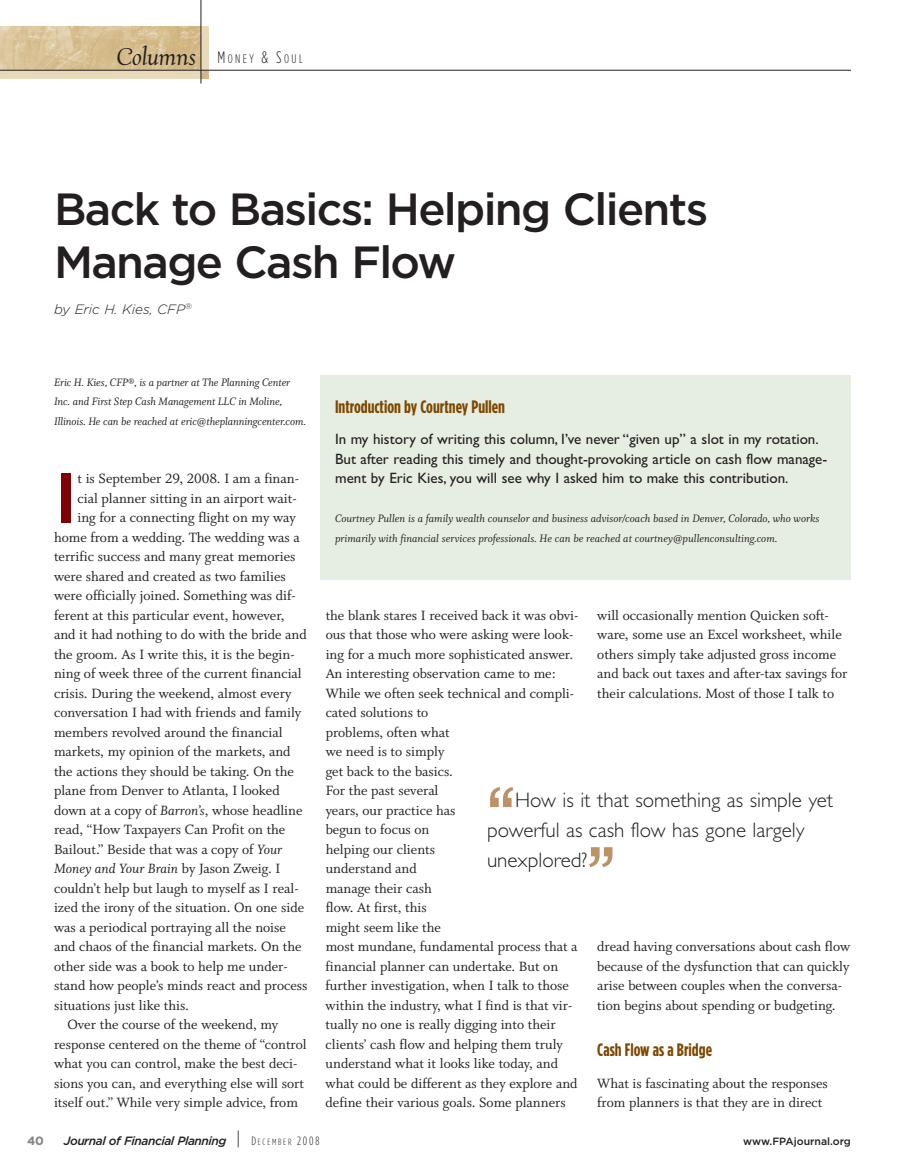
<style>
.page{position:relative;width:905px;height:1175px;background:#fff}
.page>*{position:absolute;margin:0;border:0;box-sizing:border-box;transform-origin:0 0}
.t1{font:500 75px "Gotham Condensed";color:#bb9367}
.t2{font:500 70.5px "Gotham";color:#800304;scale:1.1 1}
.t3{font:500 45px/52.5px "Gotham";letter-spacing:-.035em;color:#231f20}
.t4{font:italic 23.25px "Village";color:#231f20}
.t5{font:300 21px/30px "Gill Sans";color:#231f20}
.t6{font:700 18px "Gotham Condensed";color:#7d4800}
.t7{font:15px/19.5px "Whitman Roman LF";color:#231f20}
.t8{font:15px/19.5px "Gill Sans";color:#231f20}
.t9{font:15px "Whitman Italic LF";color:#231f20}
.t10{font:italic 300 13.5px "Gotham";color:#231f20}
.t11{font:300 12.3px "Gotham Condensed";letter-spacing:.2em;color:#231f20}
.t12{font:12px/19.5px "Whitman Italic LF";color:#231f20}
.t13{font:italic 500 12px "Gotham";letter-spacing:-.035em;color:#231f20}
.t14{font:700 12px "Gotham";color:#808285}
.t15{font:500 10.5px "Gotham";color:#231f20}
.s1{font-size:16.5px}
.s2{font-family:"Whitman Italic LF"}
.s3{font-family:"Whitman Roman LF"}
.s4{font-weight:300;font-style:normal;font-size:18px}
.s5{font-family:"Gotham Condensed";font-weight:300;font-style:normal}
.s6{font-family:"Gotham Condensed";font-weight:300;font-style:normal;font-size:9px}
</style>
<div class="page">
<img style="left:0;top:26px;width:209px;height:52px">
<div style="left:0;top:70px;width:201px;height:8px;background:#e8d9bb"></div>
<div style="left:201px;top:26px;width:8px;height:44px;background:#e8d9bb"></div>
<hr style="left:201px;top:0;width:1px;height:84px;background:#231f20">
<hr style="left:0;top:70px;width:850px;height:1px;background:#231f20">
<div style="left:320px;top:375px;width:530px;height:205px;background:#e6ede1"></div>
<h3 class="t4" style="left:117px;top:44px;width:81px">Columns</h3>
<p class="t11" style="left:217px;top:52px;width:87px"><span class="s1">M</span>ONEY <span class="s1">&amp; S</span>OUL</p>
<h3 class="t3" style="left:54px;top:183px;width:655px">Back to Basics: Helping Clients<br>Manage Cash Flow</h3>
<p class="t10" style="left:54px;top:301px;width:139px">by Eric H. Kies, CFP<sup>®</sup></p>
<p class="t12" style="left:54px;top:372px;width:253px">Eric H. Kies, CFP®, is a partner at The Planning Center<br>Inc. and First Step Cash Management LLC in Moline,<br>Illinois. He can be reached at eric@theplanningcenter.com.</p>
<h2 class="t2" style="left:54px;top:456px;width:24px">I</h2>
<p class="t7" style="left:77px;top:468px;width:223px">t is September 29, 2008. I am a finan-</p>
<p class="t7" style="left:77px;top:488px;width:221px">cial planner sitting in an airport wait-</p>
<p class="t7" style="left:77px;top:507px;width:220px">ing for a connecting flight on my way</p>
<p class="t7" style="left:54px;top:527px;width:247px">home from a wedding. The wedding was a</p>
<p class="t7" style="left:54px;top:546px;width:243px">terrific success and many great memories</p>
<p class="t7" style="left:54px;top:566px;width:233px">were shared and created as two families</p>
<p class="t7" style="left:54px;top:585px;width:243px">were officially joined. Something was dif-</p>
<p class="t7" style="left:54px;top:605px;width:232px">ferent at this particular event, however,</p>
<p class="t7" style="left:54px;top:624px;width:254px">and it had nothing to do with the bride and</p>
<p class="t7" style="left:54px;top:644px;width:242px">the groom. As I write this, it is the begin-</p>
<p class="t7" style="left:54px;top:663px;width:249px">ning of week three of the current financial</p>
<p class="t7" style="left:54px;top:683px;width:239px">crisis. During the weekend, almost every</p>
<p class="t7" style="left:54px;top:702px;width:249px">conversation I had with friends and family</p>
<p class="t7" style="left:54px;top:722px;width:230px">members revolved around the financial</p>
<p class="t7" style="left:54px;top:741px;width:238px">markets, my opinion of the markets, and</p>
<p class="t7" style="left:54px;top:761px;width:241px">the actions they should be taking. On the</p>
<p class="t7" style="left:54px;top:780px;width:227px">plane from Denver to Atlanta, I looked</p>
<p class="t7" style="left:54px;top:800px;width:250px">down at a copy of <span class="s2">Barron’s</span>, whose headline</p>
<p class="t7" style="left:54px;top:819px;width:233px">read, “How Taxpayers Can Profit on the</p>
<p class="t7" style="left:54px;top:839px;width:230px">Bailout.” Beside that was a copy of <span class="s2">Your</span></p>
<p class="t9" style="left:54px;top:859px;width:228px">Money and Your Brain <span class="s3">by Jason Zweig. I</span></p>
<p class="t7" style="left:54px;top:878px;width:246px">couldn’t help but laugh to myself as I real-</p>
<p class="t7" style="left:54px;top:897px;width:252px">ized the irony of the situation. On one side</p>
<p class="t7" style="left:54px;top:917px;width:233px">was a periodical portraying all the noise</p>
<p class="t7" style="left:54px;top:936px;width:249px">and chaos of the financial markets. On the</p>
<p class="t7" style="left:54px;top:956px;width:235px">other side was a book to help me under-</p>
<p class="t7" style="left:54px;top:975px;width:255px">stand how people’s minds react and process</p>
<p class="t7" style="left:54px;top:995px;width:136px">situations just like this.</p>
<p class="t7" style="left:68px;top:1014px;width:212px">Over the course of the weekend, my</p>
<p class="t7" style="left:54px;top:1034px;width:254px">response centered on the theme of “control</p>
<p class="t7" style="left:54px;top:1053px;width:245px">what you can control, make the best deci-</p>
<p class="t7" style="left:54px;top:1073px;width:251px">sions you can, and everything else will sort</p>
<p class="t7" style="left:54px;top:1092px;width:245px">itself out.” While very simple advice, from</p>
<p class="t6" style="left:335px;top:396px;width:171px">Introduction by Courtney Pullen</p>
<p class="t8" style="left:335px;top:429px;width:493px">In my history of writing this column, I’ve never “given up” a slot in my rotation.<br>But after reading this timely and thought-provoking article on cash flow manage&shy;ment by Eric Kies, you will see why I asked him to make this contribution.</p>
<p class="t12" style="left:335px;top:508px;width:486px">Courtney Pullen is a family wealth counselor and business advisor/coach based in Denver, Colorado, who works primarily with financial services professionals. He can be reached at courtney@pullenconsulting.com.</p>
<p class="t7" style="left:325px;top:605px;width:254px">the blank stares I received back it was obvi&shy;ous that those who were asking were look&shy;ing for a much more sophisticated answer.<br>An interesting observation came to me:<br>While we often seek technical and compli&shy;cated solutions to<br>problems, often what<br>we need is to simply<br>get back to the basics.<br>For the past several<br>years, our practice has<br>begun to focus on<br>helping our clients<br>understand and<br>manage their cash<br>flow. At first, this<br>might seem like the<br>most mundane, fundamental process that a financial planner can undertake. But on further investigation, when I talk to those within the industry, what I find is that vir&shy;tually no one is really digging into their clients’ cash flow and helping them truly understand what it looks like today, and what could be different as they explore and define their various goals. Some planners</p>
<p class="t7" style="left:597px;top:605px;width:252px">will occasionally mention Quicken soft&shy;ware, some use an Excel worksheet, while others simply take adjusted gross income and back out taxes and after-tax savings for their calculations. Most of those I talk to</p>
<h1 class="t1" style="left:487px;top:770px;width:30px">“</h1>
<h3 class="t5" style="left:487px;top:784px;width:347px;text-indent:28px">How is it that something as simple yet powerful as cash flow has gone largely unexplored?</h3>
<h1 class="t1" style="left:587px;top:830px;width:30px">”</h1>
<p class="t7" style="left:597px;top:936px;width:254px">dread having conversations about cash flow because of the dysfunction that can quickly arise between couples when the conversa&shy;tion begins about spending or budgeting.</p>
<p class="t6" style="left:597px;top:1039px;width:116px">Cash Flow as a Bridge</p>
<p class="t7" style="left:597px;top:1073px;width:232px">What is fascinating about the responses from planners is that they are in direct</p>
<p class="t14" style="left:27px;top:1134px;width:19px">40</p>
<p class="t13" style="left:64px;top:1134px;width:257px">Journal of Financial Planning <span class="s4">|</span> <span class="s5">D</span> <span class="s6">E C E M B E R</span> <span class="s5">2 0 0 8</span></p>
<p class="t15" style="left:743px;top:1135px;width:109px">www.FPAjournal.org</p>
</div>
